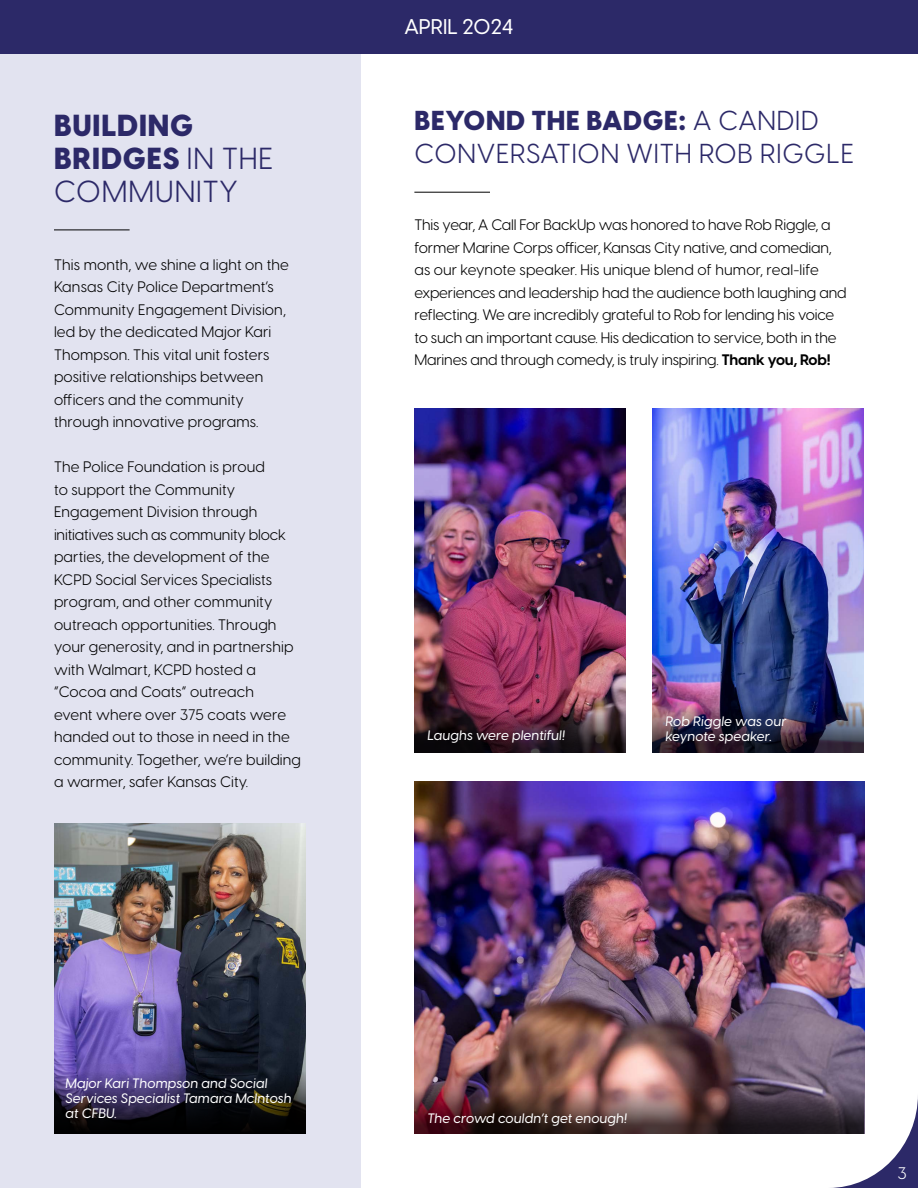
<style>
.page{position:relative;width:918px;height:1188px;background:#fff}
.page>*{position:absolute;margin:0;border:0;box-sizing:border-box;transform-origin:0 0}
.t1{font:800 30px/33px "Visby CF";letter-spacing:.03em;color:#2c2968}
.t2{font:27px/33px "Visby CF";letter-spacing:.03em;color:#2c2968}
.t3{font:500 21px "Visby CF";color:#fff}
.t4{font:16.5px "Visby CF";color:#fff}
.t5{font:15px/22.5px "Visby CF";letter-spacing:.01em;color:#000}
.t6{font:15px/22.5px "Visby CF";letter-spacing:-.01em;color:#000}
.t7{font:italic 500 13.5px/15px "Visby CF";letter-spacing:.01em;color:#fff}
.s1{font-weight:400}
.s2{font-weight:800}
.s3{font-weight:700}
</style>
<div class="page">
<div style="left:0;top:54px;width:360px;height:1134px;background:#e2e3f0"></div>
<svg style="left:831px;top:1094px;width:87px;height:94px"></svg>
<div style="left:0;top:0;width:918px;height:54px;background:#2c2968"></div>
<hr style="left:414px;top:192px;width:76px;height:1px;background:#000">
<img style="left:414px;top:408px;width:212px;height:297px">
<img style="left:652px;top:408px;width:212px;height:345px">
<img style="left:414px;top:782px;width:450px;height:304px">
<img style="left:414px;top:1086px;width:450px;height:48px">
<img style="left:414px;top:705px;width:212px;height:48px">
<img style="left:653px;top:705px;width:211px;height:48px">
<hr style="left:54px;top:230px;width:76px;height:1px;background:#000">
<img style="left:54px;top:824px;width:252px;height:240px">
<svg style="left:54px;top:1064px;width:252px;height:70px;background:#231f36"></svg>
<h1 class="t1" style="left:54px;top:108px;width:221px">BUILDING<br>BRIDGES <span class="s1">IN THE<br>COMMUNITY</span></h1>
<p class="t5" style="left:54px;top:252px;width:237px">This month, we shine a light on the<br>Kansas City Police Department’s<br>Community Engagement Division, led by the dedicated Major Kari<br>Thompson. This vital unit fosters positive relationships between officers and the community through innovative programs.</p>
<p class="t5" style="left:54px;top:455px;width:249px">The Police Foundation is proud<br>to support the Community<br>Engagement Division through initiatives such as community block parties, the development of the<br>KCPD Social Services Specialists program, and other community outreach opportunities. Through your generosity, and in partnership with Walmart, KCPD hosted a “Cocoa and Coats” outreach<br>event where over 375 coats were handed out to those in need in the community. Together, we’re building a warmer, safer Kansas City.</p>
<h3 class="t3" style="left:404px;top:11px;width:111px">APRIL 2024</h3>
<h2 class="t2" style="left:415px;top:102px;width:441px"><span class="s2">BEYOND THE BADGE:</span> A CANDID<br>CONVERSATION WITH ROB RIGGLE</h2>
<p class="t6" style="left:414px;top:212px;width:434px">This year, A Call For BackUp was honored to have Rob Riggle, a former Marine Corps officer, Kansas City native, and comedian, as our keynote speaker. His unique blend of humor, real-life experiences and leadership had the audience both laughing and reflecting. We are incredibly grateful to Rob for lending his voice to such an important cause. His dedication to service, both in the Marines and through comedy, is truly inspiring. <span class="s3">Thank you, Rob!</span></p>
<p class="t7" style="left:427px;top:727px;width:139px">Laughs were plentiful!</p>
<p class="t7" style="left:665px;top:713px;width:122px">Rob Riggle was our keynote speaker.</p>
<p class="t7" style="left:66px;top:1075px;width:228px">Major Kari Thompson and Social<br>Services Specialist Tamara McIntosh at CFBU.</p>
<p class="t7" style="left:427px;top:1109px;width:201px">The crowd couldn’t get enough!</p>
<p class="t4" style="left:898px;top:1160px;width:11px">3</p>
</div>
